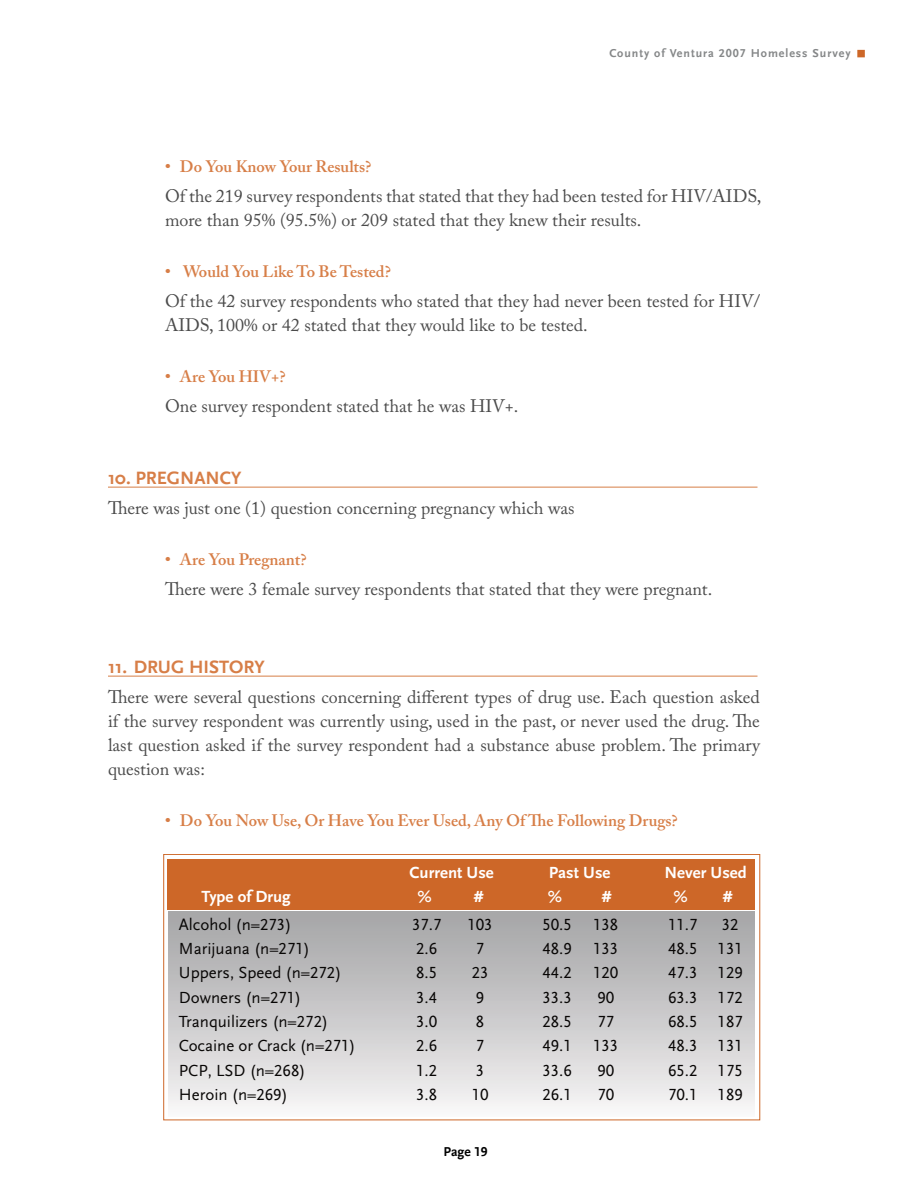
<style>
.page{position:relative;width:918px;height:1188px;background:#fff}
.page>*{position:absolute;margin:0;border:0;box-sizing:border-box;transform-origin:0 0}
.t1{font:700 18.75px "Scala Sans";color:#d77e47}
.t2{font:18px/24px "Adobe Caslon Pro";color:#4b4b4b}
.t3{font:16.8px "Scala Sans LF";color:#080605}
.t4{font:700 16.8px "Scala Sans LF";color:#fff}
.t5{font:600 16.5px "Adobe Caslon Pro";color:#d77e47}
.t6{font:700 13.5px "Scala Sans LF";color:#000}
.t7{font:700 12px "Scala Sans LF";letter-spacing:.08em;color:#858788}
</style>
<div class="page">
<div style="left:857px;top:50px;width:8px;height:7px;border:2px solid #cd6728"></div>
<hr style="left:108px;top:487px;width:650px;height:1px;background:#d77e47">
<hr style="left:108px;top:676px;width:650px;height:1px;background:#d77e47">
<div style="left:164px;top:854px;width:596px;height:266px;border:1px solid #cd6728"></div>
<div style="left:168px;top:912px;width:587px;height:205px;background:linear-gradient(to bottom,#a3a3a4,#f6f5f6)"></div>
<div style="left:168px;top:859px;width:587px;height:50px;background:#cd6728"></div>
<p class="t7" style="left:609px;top:47px;width:243px">County of Ventura 2007 Homeless Survey</p>
<p class="t5" style="left:165px;top:157px;width:208px">• Do You Know Your Results?</p>
<p class="t2" style="left:165px;top:184px;width:598px">Of the 219 survey respondents that stated that they had been tested for HIV/AIDS, more than 95% (95.5%) or 209 stated that they knew their results.</p>
<p class="t5" style="left:165px;top:262px;width:227px">• Would You Like To Be Tested?</p>
<p class="t2" style="left:165px;top:289px;width:597px">Of the 42 survey respondents who stated that they had never been tested for HIV/<br>AIDS, 100% or 42 stated that they would like to be tested.</p>
<p class="t5" style="left:165px;top:367px;width:122px">• Are You HIV+?</p>
<p class="t2" style="left:165px;top:394px;width:355px">One survey respondent stated that he was HIV+.</p>
<p class="t1" style="left:108px;top:468px;width:86px">10. PREGNANC</p>
<p class="t1" style="left:231px;top:468px;width:12px">Y</p>
<p class="t2" style="left:108px;top:496px;width:468px">There was just one (1) question concerning pregnancy which was</p>
<p class="t5" style="left:165px;top:550px;width:143px">• Are You Pregnant?</p>
<p class="t2" style="left:165px;top:577px;width:549px">There were 3 female survey respondents that stated that they were pregnant.</p>
<p class="t1" style="left:108px;top:657px;width:107px">11. DRUG HISTOR</p>
<p class="t1" style="left:255px;top:657px;width:12px">Y</p>
<p class="t2" style="left:108px;top:685px;width:654px;text-align:justify">There were several questions concerning different types of drug use. Each question asked if the survey respondent was currently using, used in the past, or never used the drug. The last question asked if the survey respondent had a substance abuse problem. The primary question was:</p>
<p class="t5" style="left:165px;top:811px;width:514px">• Do You Now Use, Or Have You Ever Used, Any Of The Following Drugs?</p>
<p class="t4" style="left:409px;top:863px;width:86px">Current Use</p>
<p class="t4" style="left:549px;top:863px;width:63px">Past Use</p>
<p class="t4" style="left:664px;top:863px;width:84px">Never Used</p>
<p class="t4" style="left:202px;top:888px;width:91px">Type of Drug</p>
<p class="t4" style="left:417px;top:888px;width:16px">%</p>
<p class="t4" style="left:474px;top:888px;width:11px">#</p>
<p class="t4" style="left:548px;top:888px;width:16px">%</p>
<p class="t4" style="left:602px;top:888px;width:11px">#</p>
<p class="t4" style="left:674px;top:888px;width:16px">%</p>
<p class="t4" style="left:723px;top:888px;width:11px">#</p>
<p class="t3" style="left:179px;top:915px;width:114px">Alcohol (n=273)</p>
<p class="t3" style="left:412px;top:915px;width:31px">37.7</p>
<p class="t3" style="left:467px;top:915px;width:27px">103</p>
<p class="t3" style="left:542px;top:915px;width:31px">50.5</p>
<p class="t3" style="left:593px;top:915px;width:27px">138</p>
<p class="t3" style="left:668px;top:915px;width:31px">11.7</p>
<p class="t3" style="left:722px;top:915px;width:18px">32</p>
<p class="t3" style="left:179px;top:939px;width:133px">Marijuana (n=271)</p>
<p class="t3" style="left:416px;top:939px;width:23px">2.6</p>
<p class="t3" style="left:476px;top:939px;width:10px">7</p>
<p class="t3" style="left:542px;top:939px;width:31px">48.9</p>
<p class="t3" style="left:593px;top:939px;width:27px">133</p>
<p class="t3" style="left:668px;top:939px;width:76px">48.5 131</p>
<p class="t3" style="left:179px;top:964px;width:164px">Uppers, Speed (n=272)</p>
<p class="t3" style="left:416px;top:964px;width:23px">8.5</p>
<p class="t3" style="left:472px;top:964px;width:18px">23</p>
<p class="t3" style="left:542px;top:964px;width:31px">44.2</p>
<p class="t3" style="left:593px;top:964px;width:27px">120</p>
<p class="t3" style="left:668px;top:964px;width:76px">47.3 129</p>
<p class="t3" style="left:179px;top:988px;width:124px">Downers (n=271)</p>
<p class="t3" style="left:416px;top:988px;width:23px">3.4</p>
<p class="t3" style="left:476px;top:988px;width:10px">9</p>
<p class="t3" style="left:542px;top:988px;width:31px">33.3</p>
<p class="t3" style="left:597px;top:988px;width:18px">90</p>
<p class="t3" style="left:668px;top:988px;width:76px">63.3 172</p>
<p class="t3" style="left:179px;top:1012px;width:151px">Tranquilizers (n=272)</p>
<p class="t3" style="left:416px;top:1012px;width:23px">3.0</p>
<p class="t3" style="left:476px;top:1012px;width:10px">8</p>
<p class="t3" style="left:542px;top:1012px;width:31px">28.5</p>
<p class="t3" style="left:597px;top:1012px;width:18px">77</p>
<p class="t3" style="left:668px;top:1012px;width:76px">68.5 187</p>
<p class="t3" style="left:179px;top:1037px;width:178px">Cocaine or Crack (n=271)</p>
<p class="t3" style="left:416px;top:1037px;width:23px">2.6</p>
<p class="t3" style="left:476px;top:1037px;width:10px">7</p>
<p class="t3" style="left:542px;top:1037px;width:31px">49.1</p>
<p class="t3" style="left:593px;top:1037px;width:27px">133</p>
<p class="t3" style="left:668px;top:1037px;width:76px">48.3 131</p>
<p class="t3" style="left:179px;top:1061px;width:128px">PCP, LSD (n=268)</p>
<p class="t3" style="left:416px;top:1061px;width:23px">1.2</p>
<p class="t3" style="left:476px;top:1061px;width:10px">3</p>
<p class="t3" style="left:542px;top:1061px;width:31px">33.6</p>
<p class="t3" style="left:597px;top:1061px;width:18px">90</p>
<p class="t3" style="left:668px;top:1061px;width:76px">65.2 175</p>
<p class="t3" style="left:179px;top:1086px;width:110px">Heroin (n=269)</p>
<p class="t3" style="left:416px;top:1086px;width:23px">3.8</p>
<p class="t3" style="left:472px;top:1086px;width:18px">10</p>
<p class="t3" style="left:542px;top:1086px;width:31px">26.1</p>
<p class="t3" style="left:597px;top:1086px;width:18px">70</p>
<p class="t3" style="left:668px;top:1086px;width:76px">70.1 189</p>
<p class="t6" style="left:444px;top:1144px;width:38px">Page 19</p>
</div>
